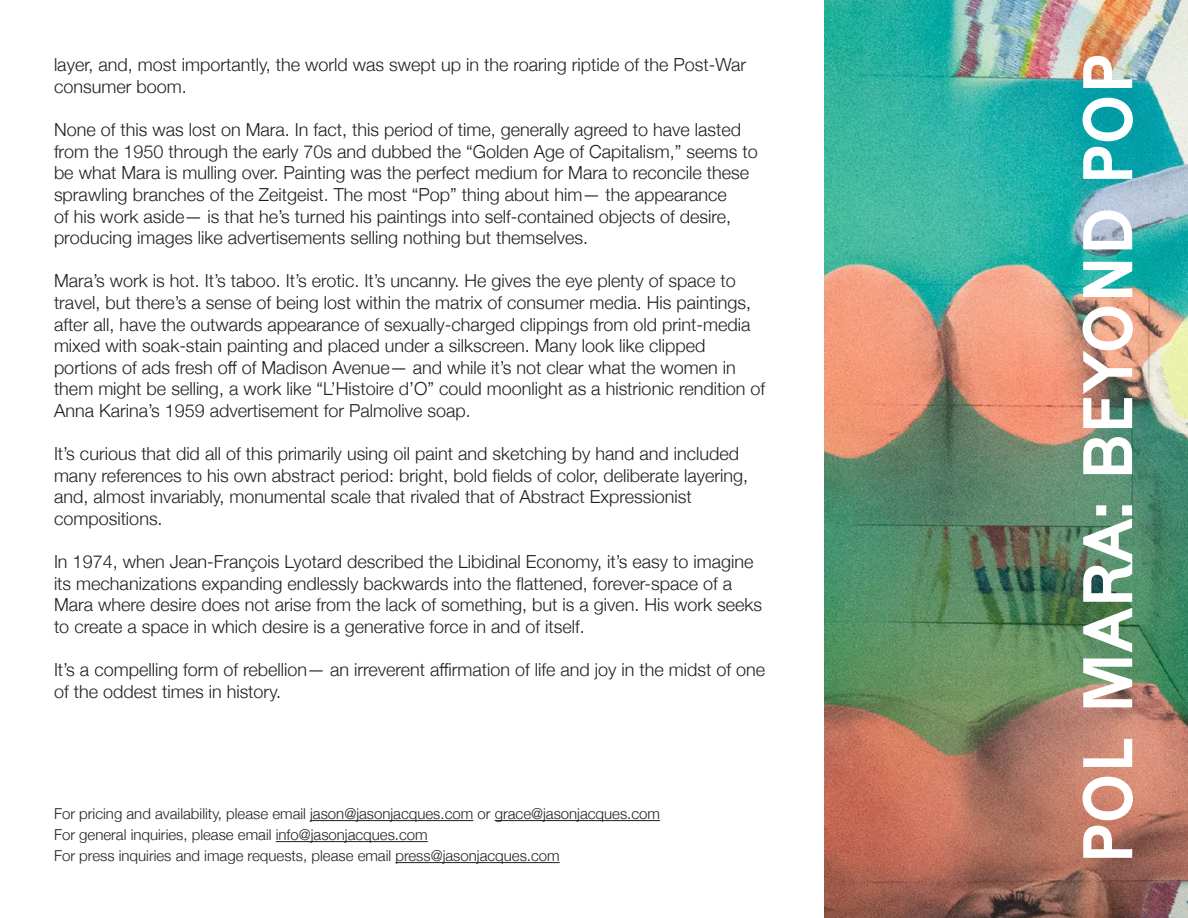
<style>
.page{position:relative;width:1188px;height:918px;background:#fff}
.page>*{position:absolute;margin:0;border:0;box-sizing:border-box;transform-origin:0 0}
.t1{font:72px "Karrik";color:#fff}
.t2{font:300 18px/21.6px "Helvetica Neue";color:#231f20}
.t3{font:300 15px/21px "Helvetica Neue";color:#231f20}
</style>
<div class="page">
<img style="left:824px;top:0;width:364px;height:918px">
<hr style="left:310px;top:820px;width:163px;height:1px;background:#231f20">
<hr style="left:495px;top:820px;width:165px;height:1px;background:#231f20">
<hr style="left:276px;top:841px;width:152px;height:1px;background:#231f20">
<hr style="left:395px;top:862px;width:165px;height:1px;background:#231f20">
<p class="t2" style="left:54px;top:53px;width:694px">layer, and, most importantly, the world was swept up in the roaring riptide of the Post-War consumer boom.</p>
<p class="t2" style="left:54px;top:118px;width:705px">None of this was lost on Mara. In fact, this period of time, generally agreed to have lasted from the 1950 through the early 70s and dubbed the “Golden Age of Capitalism,” seems to be what Mara is mulling over. Painting was the perfect medium for Mara to reconcile these sprawling branches of the Zeitgeist. The most “Pop” thing about him— the appearance<br>of his work aside— is that he’s turned his paintings into self-contained objects of desire, producing images like advertisements selling nothing but themselves.</p>
<p class="t2" style="left:54px;top:269px;width:713px">Mara’s work is hot. It’s taboo. It’s erotic. It’s uncanny. He gives the eye plenty of space to travel, but there’s a sense of being lost within the matrix of consumer media. His paintings, after all, have the outwards appearance of sexually-charged clippings from old print-media mixed with soak-stain painting and placed under a silkscreen. Many look like clipped portions of ads fresh off of Madison Avenue— and while it’s not clear what the women in them might be selling, a work like “L’Histoire d’O” could moonlight as a histrionic rendition of Anna Karina’s 1959 advertisement for Palmolive soap.</p>
<p class="t2" style="left:54px;top:442px;width:696px">It’s curious that did all of this primarily using oil paint and sketching by hand and included many references to his own abstract period: bright, bold fields of color, deliberate layering, and, almost invariably, monumental scale that rivaled that of Abstract Expressionist compositions.</p>
<p class="t2" style="left:54px;top:550px;width:710px">In 1974, when Jean-François Lyotard described the Libidinal Economy, it’s easy to imagine its mechanizations expanding endlessly backwards into the flattened, forever-space of a Mara where desire does not arise from the lack of something, but is a given. His work seeks to create a space in which desire is a generative force in and of itself.</p>
<p class="t2" style="left:54px;top:658px;width:713px">It’s a compelling form of rebellion— an irreverent affirmation of life and joy in the midst of one of the oddest times in history.</p>
<p class="t3" style="left:54px;top:802px;width:608px">For pricing and availability, please email jason@jasonjacques.com or grace@jasonjacques.com<br>For general inquiries, please email info@jasonjacques.com<br>For press inquiries and image requests, please email press@jasonjacques.com</p>
<h1 class="t1" style="left:1048px;top:864px;width:811px;rotate:-90deg">POL MARA: BEYOND POP</h1>
</div>
